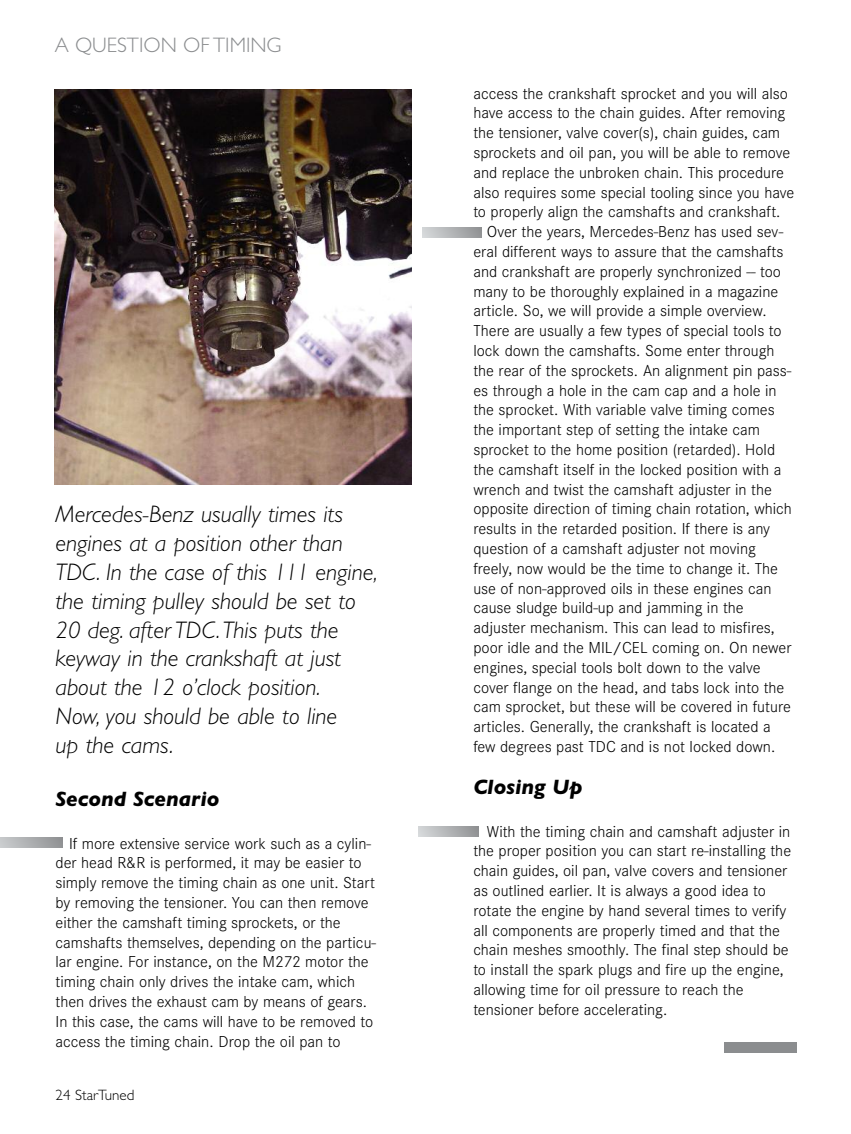
<style>
.page{position:relative;width:851px;height:1134px;background:#fff}
.page>*{position:absolute;margin:0;border:0;box-sizing:border-box;transform-origin:0 0}
.t1{font:italic 300 24px/28.8px "Gill Sans";color:#000}
.t2{font:italic 700 21px "Gill Sans";color:#000}
.t3{font:300 21px "Gill Sans";color:#8b8d8f}
.t4{font:300 16.5px/19.8px "Corporate S";color:#000}
.t5{font:300 15px "Gill Sans";color:#000}
</style>
<div class="page">
<div style="left:724px;top:1042px;width:72px;height:11px;background:#8b8d8f"></div>
<img style="left:54px;top:90px;width:358px;height:395px">
<svg style="left:0;top:837px;width:63px;height:11px"></svg>
<svg style="left:418px;top:826px;width:60px;height:11px"></svg>
<svg style="left:422px;top:227px;width:60px;height:11px"></svg>
<p class="t3" style="left:55px;top:32px;width:228px">A QUESTION OF TIMING</p>
<p class="t1" style="left:56px;top:500px;width:323px">Mercedes-Benz usually times its engines at a position other than<br>TDC. In the case of this 111 engine, the timing pulley should be set to<br>20 deg. after TDC.This puts the keyway in the crankshaft at just about the 12 o’clock position.<br>Now, you should be able to line<br>up the cams.</p>
<p class="t2" style="left:56px;top:786px;width:165px">Second Scenario</p>
<p class="t4" style="left:55px;top:833px;width:322px;text-indent:14px">If more extensive service work such as a cylin&shy;der head R&amp;R is performed, it may be easier to simply remove the timing chain as one unit. Start by removing the tensioner. You can then remove either the camshaft timing sprockets, or the camshafts themselves, depending on the particu&shy;lar engine. For instance, on the M272 motor the timing chain only drives the intake cam, which then drives the exhaust cam by means of gears.<br>In this case, the cams will have to be removed to access the timing chain. Drop the oil pan to</p>
<p class="t5" style="left:56px;top:1086px;width:80px">24 StarTuned</p>
<p class="t4" style="left:473px;top:83px;width:316px">access the crankshaft sprocket and you will also</p>
<p class="t4" style="left:473px;top:103px;width:313px">have access to the chain guides. After removing</p>
<p class="t4" style="left:473px;top:123px;width:308px">the tensioner, valve cover(s), chain guides, cam</p>
<p class="t4" style="left:473px;top:143px;width:318px">sprockets and oil pan, you will be able to remove</p>
<p class="t4" style="left:473px;top:162px;width:312px">and replace the unbroken chain. This procedure</p>
<p class="t4" style="left:473px;top:182px;width:322px">also requires some special tooling since you have</p>
<p class="t4" style="left:473px;top:202px;width:308px">to properly align the camshafts and crankshaft.</p>
<p class="t4" style="left:487px;top:222px;width:298px">Over the years, Mercedes-Benz has used sev-</p>
<p class="t4" style="left:473px;top:242px;width:312px">eral different ways to assure that the camshafts</p>
<p class="t4" style="left:473px;top:261px;width:309px">and crankshaft are properly synchronized -- too</p>
<p class="t4" style="left:473px;top:281px;width:306px">many to be thoroughly explained in a magazine</p>
<p class="t4" style="left:473px;top:301px;width:295px">article. So, we will provide a simple overview.</p>
<p class="t4" style="left:473px;top:321px;width:310px">There are usually a few types of special tools to</p>
<p class="t4" style="left:473px;top:341px;width:302px">lock down the camshafts. Some enter through</p>
<p class="t4" style="left:473px;top:360px;width:319px">the rear of the sprockets. An alignment pin pass-</p>
<p class="t4" style="left:473px;top:380px;width:305px">es through a hole in the cam cap and a hole in</p>
<p class="t4" style="left:473px;top:400px;width:303px">the sprocket. With variable valve timing comes</p>
<p class="t4" style="left:473px;top:420px;width:288px">the important step of setting the intake cam</p>
<p class="t4" style="left:473px;top:440px;width:303px">sprocket to the home position (retarded). Hold</p>
<p class="t4" style="left:473px;top:459px;width:309px">the camshaft itself in the locked position with a</p>
<p class="t4" style="left:473px;top:479px;width:300px">wrench and twist the camshaft adjuster in the</p>
<p class="t4" style="left:473px;top:499px;width:320px">opposite direction of timing chain rotation, which</p>
<p class="t4" style="left:473px;top:519px;width:298px">results in the retarded position. If there is any</p>
<p class="t4" style="left:473px;top:539px;width:284px">question of a camshaft adjuster not moving</p>
<p class="t4" style="left:473px;top:558px;width:306px">freely, now would be the time to change it. The</p>
<p class="t4" style="left:473px;top:578px;width:300px">use of non-approved oils in these engines can</p>
<p class="t4" style="left:473px;top:598px;width:272px">cause sludge build-up and jamming in the</p>
<p class="t4" style="left:473px;top:618px;width:303px">adjuster mechanism. This can lead to misfires,</p>
<p class="t4" style="left:473px;top:638px;width:319px">poor idle and the MIL/CEL coming on. On newer</p>
<p class="t4" style="left:473px;top:657px;width:289px">engines, special tools bolt down to the valve</p>
<p class="t4" style="left:473px;top:677px;width:312px">cover flange on the head, and tabs lock into the</p>
<p class="t4" style="left:473px;top:697px;width:319px">cam sprocket, but these will be covered in future</p>
<p class="t4" style="left:473px;top:717px;width:299px">articles. Generally, the crankshaft is located a</p>
<p class="t4" style="left:473px;top:737px;width:303px">few degrees past TDC and is not locked down.</p>
<p class="t2" style="left:473px;top:774px;width:111px">Closing Up</p>
<p class="t4" style="left:473px;top:821px;width:319px;text-indent:14px">With the timing chain and camshaft adjuster in the proper position you can start re-installing the chain guides, oil pan, valve covers and tensioner as outlined earlier. It is always a good idea to rotate the engine by hand several times to verify all components are properly timed and that the chain meshes smoothly. The final step should be to install the spark plugs and fire up the engine, allowing time for oil pressure to reach the tensioner before accelerating.</p>
</div>
